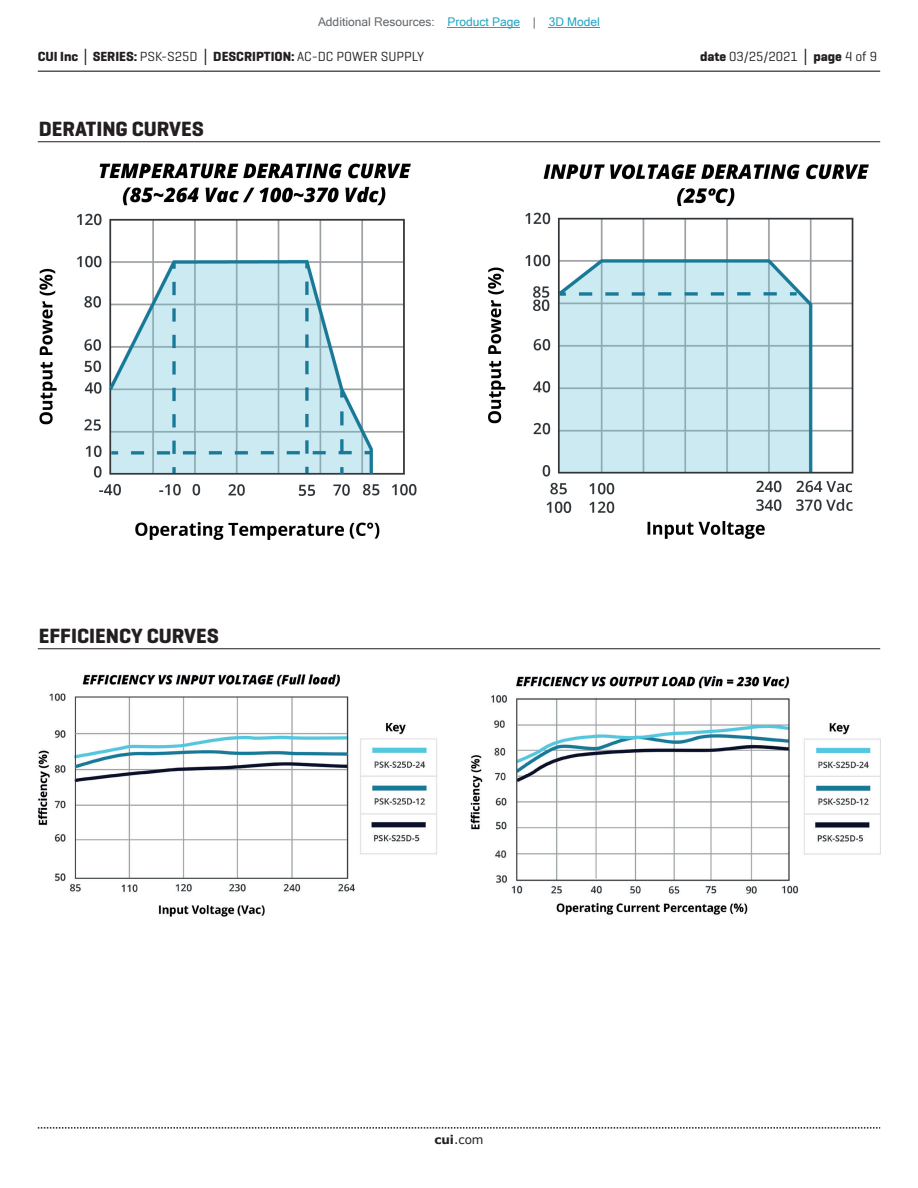
<style>
.page{position:relative;width:918px;height:1188px;background:#fff}
.page>*{position:absolute;margin:0;border:0;box-sizing:border-box;transform-origin:0 0}
.t1{font:700 21px "Geogrotesque";color:#231f20}
.t2{font:700 13.5px "Geogrotesque";color:#231f20}
.t3{font:13.5px "Geogrotesque";color:#231f20}
.t4{font:12px "Microsoft Sans Serif";color:#63676b}
.t5{font:12px "Verdana";color:#231f20}
.s1{color:#23a4c6}
.s2{font-family:"Verdana"}
.s3{font-weight:400}
.s4{font-weight:700}
.s5{font-family:"Verdana";font-weight:700}
</style>
<div class="page">
<hr style="left:38px;top:71px;width:842px;height:1px;background:#231f20">
<svg style="left:38px;top:1127px;width:842px;height:2px"></svg>
<hr style="left:38px;top:141px;width:842px;height:1px;background:#231f20">
<hr style="left:38px;top:648px;width:842px;height:1px;background:#231f20">
<img style="left:39px;top:163px;width:830px;height:377px">
<img style="left:38px;top:674px;width:842px;height:242px">
<hr style="left:448px;top:27px;width:72px;height:1px;background:#23a4c6">
<hr style="left:549px;top:27px;width:51px;height:1px;background:#23a4c6">
<p class="t4" style="left:318px;top:15px;width:283px">Additional Resources: <span class="s1">Product Page</span> | <span class="s1">3D Model</span></p>
<p class="t2" style="left:38px;top:48px;width:388px">CUI Inc <span class="s2">│</span> SERIES: <span class="s3">PSK-S25D</span> <span class="s2">│</span> DESCRIPTION: <span class="s3">AC-DC POWER SUPPLY</span></p>
<p class="t3" style="left:700px;top:48px;width:179px"><span class="s4">date</span> 03/25/2021 <span class="s5">│</span> <span class="s4">page</span> 4 of 9</p>
<h1 class="t1" style="left:39px;top:116px;width:167px">DERATING CURVES</h1>
<h1 class="t1" style="left:39px;top:623px;width:181px">EFFICIENCY CURVES</h1>
<p class="t5" style="left:434px;top:1131px;width:51px"><span class="s4">cui</span>.com</p>
</div>
